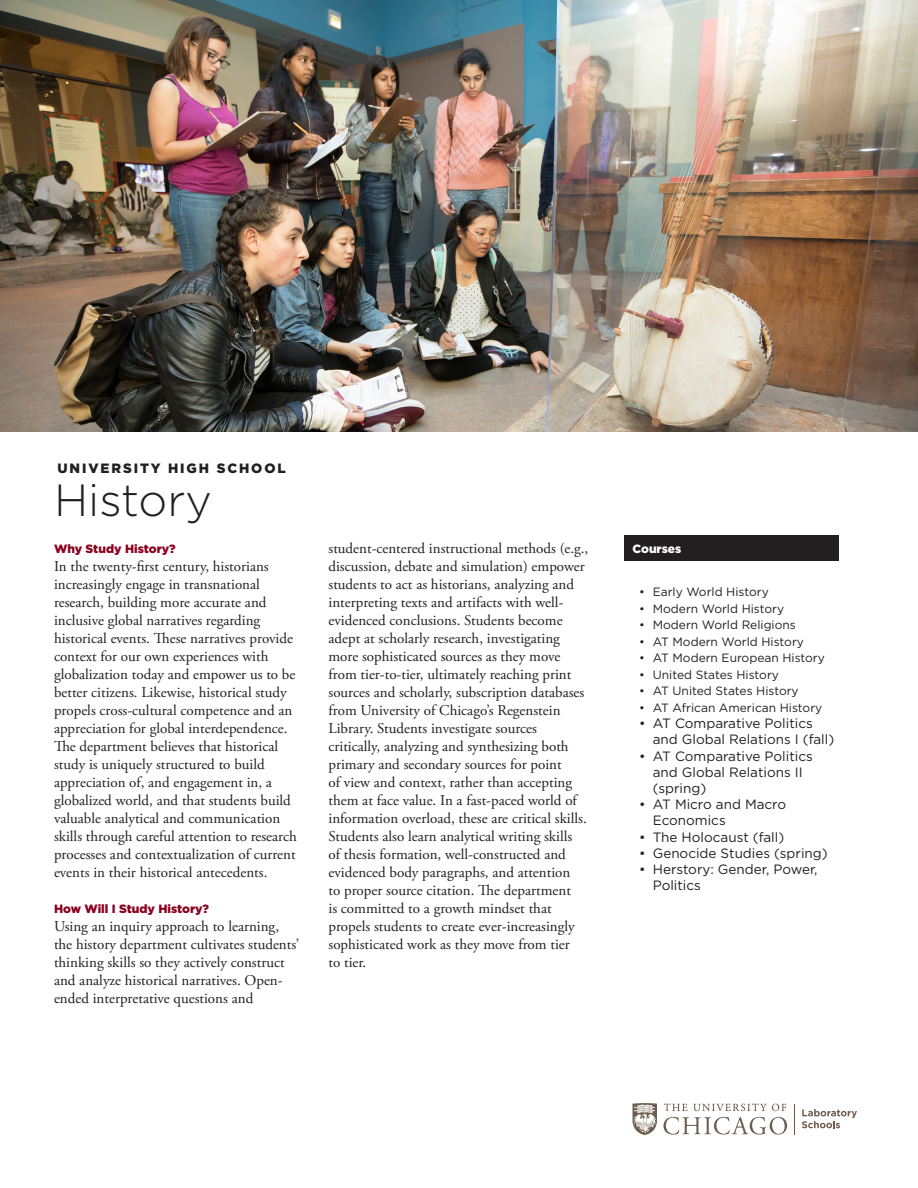
<style>
.page{position:relative;width:918px;height:1188px;background:#fff}
.page>*{position:absolute;margin:0;border:0;box-sizing:border-box;transform-origin:0 0}
.t1{font:300 45px "Gotham";color:#231f20}
.t2{font:15px/18px "Adobe Garamond Pro";color:#231f20}
.t3{font:13.5px/16.2px "Gotham";color:#231f20}
.t4{font:900 13.5px "Gotham";letter-spacing:.14em;color:#231f20}
.t5{font:12px "Gotham";color:#231f20}
.t6{font:900 12px "Gotham";color:#8a011f}
.t7{font:900 12px "Gotham";color:#fff}
</style>
<div class="page">
<div style="left:624px;top:536px;width:215px;height:25px;background:#231f20"></div>
<hr style="left:794px;top:1104px;width:1px;height:31px;background:#6c5d4d">
<svg style="left:802px;top:1109px;width:55px;height:19px"></svg>
<svg style="left:633px;top:1103px;width:154px;height:32px"></svg>
<img style="left:0;top:0;width:918px;height:432px">
<p class="t4" style="left:58px;top:459px;width:230px">UNIVERSITY HIGH SCHOOL</p>
<p class="t1" style="left:54px;top:472px;width:159px">History</p>
<p class="t6" style="left:54px;top:541px;width:123px">Why Study History?</p>
<p class="t2" style="left:54px;top:558px;width:244px">In the twenty-first century, historians increasingly engage in transnational research, building more accurate and inclusive global narratives regarding historical events. These narratives provide context for our own experiences with globalization today and empower us to be better citizens. Likewise, historical study propels cross-cultural competence and an appreciation for global interdependence.<br>The department believes that historical study is uniquely structured to build appreciation of, and engagement in, a globalized world, and that students build valuable analytical and communication skills through careful attention to research processes and contextualization of current events in their historical antecedents.</p>
<p class="t6" style="left:54px;top:901px;width:157px">How Will I Study History?</p>
<p class="t2" style="left:54px;top:918px;width:247px">Using an inquiry approach to learning, the history department cultivates students’ thinking skills so they actively construct and analyze historical narratives. Open&shy;ended interpretative questions and</p>
<p class="t2" style="left:328px;top:540px;width:261px">student-centered instructional methods (e.g., discussion, debate and simulation) empower students to act as historians, analyzing and interpreting texts and artifacts with well&shy;evidenced conclusions. Students become adept at scholarly research, investigating more sophisticated sources as they move from tier-to-tier, ultimately reaching print sources and scholarly, subscription databases from University of Chicago’s Regenstein Library. Students investigate sources critically, analyzing and synthesizing both primary and secondary sources for point<br>of view and context, rather than accepting them at face value. In a fast-paced world of information overload, these are critical skills.<br>Students also learn analytical writing skills<br>of thesis formation, well-constructed and evidenced body paragraphs, and attention<br>to proper source citation. The department<br>is committed to a growth mindset that propels students to create ever-increasingly sophisticated work as they move from tier<br>to tier.</p>
<p class="t7" style="left:633px;top:540px;width:50px">Courses</p>
<p class="t5" style="left:639px;top:585px;width:131px">• Early World History</p>
<p class="t5" style="left:639px;top:601px;width:146px">• Modern World History</p>
<p class="t5" style="left:639px;top:618px;width:158px">• Modern World Religions</p>
<p class="t5" style="left:639px;top:634px;width:166px">• AT Modern World History</p>
<p class="t5" style="left:639px;top:651px;width:187px">• AT Modern European History</p>
<p class="t5" style="left:639px;top:667px;width:141px">• United States History</p>
<p class="t5" style="left:639px;top:684px;width:161px">• AT United States History</p>
<p class="t5" style="left:639px;top:700px;width:185px">• AT African American History</p>
<p class="t3" style="left:653px;top:715px;width:183px;text-indent:-14px">• AT Comparative Politics and Global Relations I (fall)</p>
<p class="t3" style="left:653px;top:747px;width:162px;text-indent:-14px">• AT Comparative Politics and Global Relations II (spring)</p>
<p class="t3" style="left:653px;top:796px;width:135px;text-indent:-14px">• AT Micro and Macro<br>Economics</p>
<p class="t3" style="left:639px;top:828px;width:146px">• The Holocaust (fall)</p>
<p class="t3" style="left:639px;top:845px;width:190px">• Genocide Studies (spring)</p>
<p class="t3" style="left:653px;top:861px;width:166px;text-indent:-14px">• Herstory: Gender, Power,<br>Politics</p>
</div>
